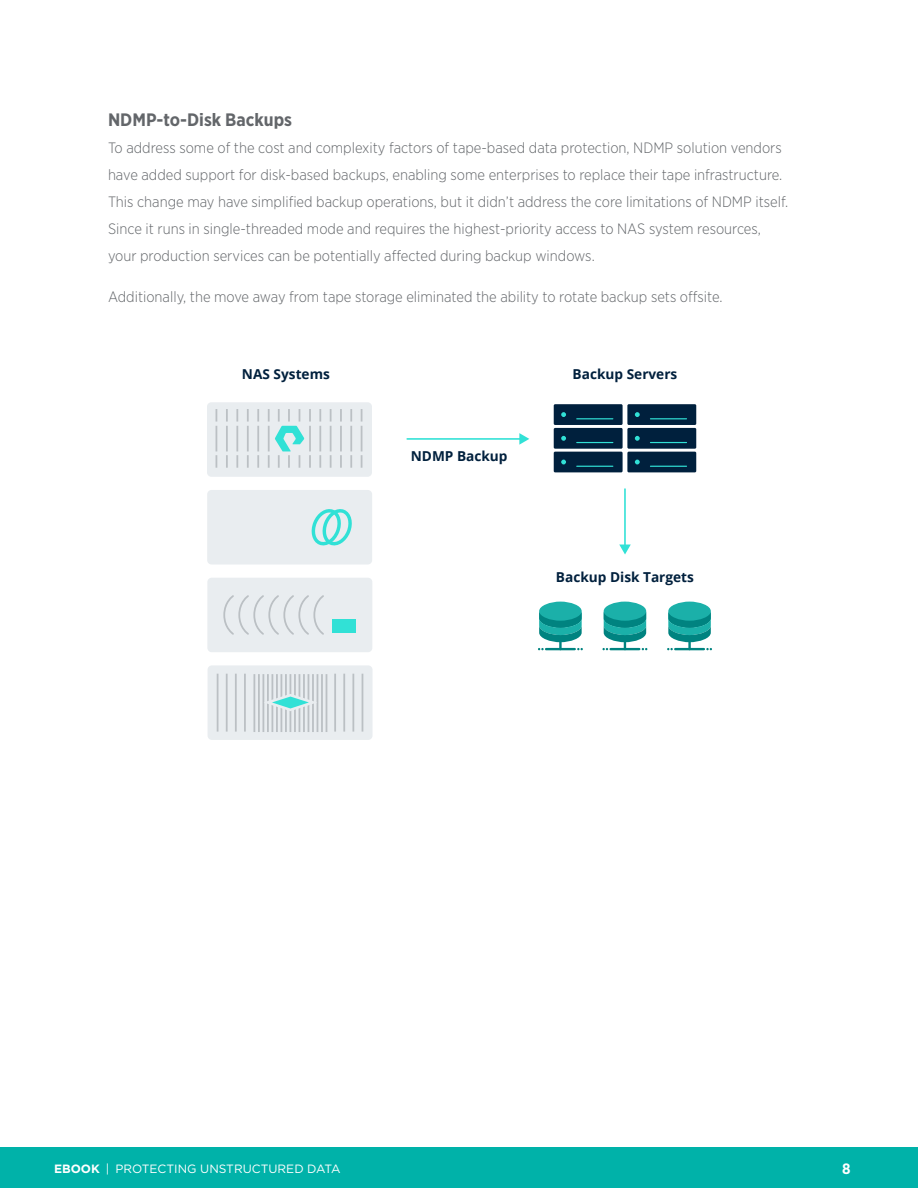
<style>
.page{position:relative;width:918px;height:1188px;background:#fff}
.page>*{position:absolute;margin:0;border:0;box-sizing:border-box;transform-origin:0 0}
.WTPR_h3{font:700 18px "Gotham Narrow";color:#63666a}
.WTPR_body_copy{font:300 15px/27px "Gotham Narrow";color:#63666a}
.t1{font:700 15px "Gotham Narrow";color:#fff}
.t2{font:700 13.65px "Open Sans";color:#00203d}
.t3{font:12px "Gotham";color:#fff}
.s1{font-weight:700}
</style>
<div class="page">
<div style="left:0;top:1148px;width:918px;height:40px;background:#00b2a9"></div>
<div style="left:207px;top:578px;width:165px;height:74px;background:#e9edf0;border-radius:4px"></div>
<svg style="left:223px;top:595px;width:101px;height:40px"></svg>
<div style="left:332px;top:620px;width:23px;height:13px;background:#31e1d6"></div>
<div style="left:207px;top:490px;width:165px;height:75px;background:#e9edf0;border-radius:4px"></div>
<svg style="left:311px;top:509px;width:41px;height:37px"></svg>
<div style="left:207px;top:402px;width:165px;height:75px;background:#e9edf0;border-radius:4px"></div>
<svg style="left:216px;top:409px;width:1px;height:59px"></svg>
<svg style="left:226px;top:409px;width:2px;height:13px"></svg>
<svg style="left:226px;top:455px;width:2px;height:13px"></svg>
<hr style="left:226px;top:426px;width:2px;height:25px;background:#bbc0c4">
<svg style="left:236px;top:409px;width:2px;height:13px"></svg>
<svg style="left:236px;top:455px;width:2px;height:13px"></svg>
<hr style="left:236px;top:426px;width:2px;height:25px;background:#bbc0c4">
<svg style="left:247px;top:409px;width:2px;height:13px"></svg>
<svg style="left:247px;top:455px;width:2px;height:13px"></svg>
<hr style="left:247px;top:426px;width:2px;height:25px;background:#bbc0c4">
<svg style="left:257px;top:409px;width:2px;height:13px"></svg>
<svg style="left:257px;top:455px;width:2px;height:13px"></svg>
<hr style="left:257px;top:426px;width:2px;height:25px;background:#bbc0c4">
<svg style="left:319px;top:409px;width:2px;height:13px"></svg>
<svg style="left:319px;top:455px;width:2px;height:13px"></svg>
<hr style="left:319px;top:426px;width:2px;height:25px;background:#bbc0c4">
<svg style="left:330px;top:409px;width:2px;height:13px"></svg>
<svg style="left:330px;top:455px;width:2px;height:13px"></svg>
<hr style="left:330px;top:426px;width:2px;height:25px;background:#bbc0c4">
<svg style="left:340px;top:409px;width:2px;height:13px"></svg>
<svg style="left:340px;top:455px;width:2px;height:13px"></svg>
<hr style="left:340px;top:426px;width:2px;height:25px;background:#bbc0c4">
<svg style="left:350px;top:409px;width:2px;height:13px"></svg>
<svg style="left:350px;top:455px;width:2px;height:13px"></svg>
<hr style="left:350px;top:426px;width:2px;height:25px;background:#bbc0c4">
<svg style="left:361px;top:409px;width:1px;height:59px"></svg>
<svg style="left:268px;top:409px;width:43px;height:59px"></svg>
<div style="left:208px;top:665px;width:165px;height:75px;background:#e9edf0;border-radius:4px"></div>
<hr style="left:217px;top:674px;width:1px;height:58px;background:#bbc0c4">
<hr style="left:226px;top:674px;width:2px;height:58px;background:#bbc0c4">
<hr style="left:235px;top:674px;width:2px;height:58px;background:#bbc0c4">
<hr style="left:244px;top:674px;width:2px;height:58px;background:#bbc0c4">
<hr style="left:334px;top:674px;width:2px;height:58px;background:#bbc0c4">
<hr style="left:343px;top:674px;width:2px;height:58px;background:#bbc0c4">
<hr style="left:352px;top:674px;width:2px;height:58px;background:#bbc0c4">
<hr style="left:362px;top:674px;width:1px;height:58px;background:#bbc0c4">
<hr style="left:253px;top:674px;width:2px;height:58px;background:#bbc0c4">
<hr style="left:258px;top:674px;width:2px;height:58px;background:#bbc0c4">
<hr style="left:263px;top:674px;width:1px;height:58px;background:#bbc0c4">
<hr style="left:267px;top:674px;width:2px;height:58px;background:#bbc0c4">
<hr style="left:272px;top:674px;width:1px;height:58px;background:#bbc0c4">
<hr style="left:276px;top:674px;width:2px;height:58px;background:#bbc0c4">
<hr style="left:281px;top:674px;width:1px;height:58px;background:#bbc0c4">
<hr style="left:285px;top:674px;width:2px;height:58px;background:#bbc0c4">
<hr style="left:290px;top:674px;width:1px;height:58px;background:#bbc0c4">
<hr style="left:294px;top:674px;width:2px;height:58px;background:#bbc0c4">
<hr style="left:299px;top:674px;width:1px;height:58px;background:#bbc0c4">
<hr style="left:303px;top:674px;width:2px;height:58px;background:#bbc0c4">
<hr style="left:308px;top:674px;width:1px;height:58px;background:#bbc0c4">
<hr style="left:312px;top:674px;width:2px;height:58px;background:#bbc0c4">
<hr style="left:317px;top:674px;width:1px;height:58px;background:#bbc0c4">
<hr style="left:321px;top:674px;width:2px;height:58px;background:#bbc0c4">
<hr style="left:326px;top:674px;width:1px;height:58px;background:#bbc0c4">
<svg style="left:264px;top:694px;width:53px;height:17px"></svg>
<svg style="left:519px;top:433px;width:10px;height:12px"></svg>
<hr style="left:407px;top:438px;width:114px;height:2px;background:#31e1d6">
<svg style="left:619px;top:545px;width:12px;height:10px"></svg>
<hr style="left:624px;top:489px;width:2px;height:57px;background:#31e1d6">
<div style="left:554px;top:452px;width:69px;height:20px;background:#00203d"></div>
<div style="left:554px;top:428px;width:69px;height:21px;background:#00203d"></div>
<svg style="left:561px;top:460px;width:5px;height:4px"></svg>
<svg style="left:561px;top:436px;width:5px;height:5px"></svg>
<div style="left:554px;top:404px;width:69px;height:21px;background:#00203d"></div>
<svg style="left:561px;top:412px;width:5px;height:5px"></svg>
<hr style="left:577px;top:418px;width:36px;height:1px;background:#31e1d6">
<hr style="left:577px;top:442px;width:36px;height:1px;background:#31e1d6">
<hr style="left:577px;top:466px;width:36px;height:1px;background:#31e1d6">
<div style="left:627px;top:452px;width:69px;height:20px;background:#00203d"></div>
<div style="left:627px;top:428px;width:69px;height:21px;background:#00203d"></div>
<svg style="left:635px;top:460px;width:5px;height:4px"></svg>
<svg style="left:635px;top:436px;width:5px;height:5px"></svg>
<div style="left:627px;top:404px;width:69px;height:21px;background:#00203d"></div>
<svg style="left:635px;top:412px;width:5px;height:5px"></svg>
<hr style="left:650px;top:418px;width:37px;height:1px;background:#31e1d6">
<hr style="left:650px;top:442px;width:37px;height:1px;background:#31e1d6">
<hr style="left:650px;top:466px;width:37px;height:1px;background:#31e1d6">
<svg style="left:538px;top:602px;width:45px;height:48px"></svg>
<svg style="left:602px;top:602px;width:45px;height:48px"></svg>
<svg style="left:667px;top:602px;width:45px;height:48px"></svg>
<p class="WTPR_h3" style="left:108px;top:108px;width:186px">NDMP-to-Disk Backups</p>
<p class="WTPR_body_copy" style="left:108px;top:134px;width:682px">To address some of the cost and complexity factors of tape-based data protection, NDMP solution vendors have added support for disk-based backups, enabling some enterprises to replace their tape infrastructure.<br>This change may have simplified backup operations, but it didn’t address the core limitations of NDMP itself.<br>Since it runs in single-threaded mode and requires the highest-priority access to NAS system resources, your production services can be potentially affected during backup windows.</p>
<p class="WTPR_body_copy" style="left:108px;top:282px;width:616px">Additionally, the move away from tape storage eliminated the ability to rotate backup sets offsite.</p>
<p class="t2" style="left:242px;top:364px;width:89px">NAS Systems</p>
<p class="t2" style="left:411px;top:447px;width:98px">NDMP Backup</p>
<p class="t2" style="left:573px;top:364px;width:106px">Backup Servers</p>
<p class="t2" style="left:556px;top:568px;width:140px">Backup Disk Targets</p>
<p class="t3" style="left:54px;top:1161px;width:288px"><span class="s1">EBOOK</span> | PROTECTING UNSTRUCTURED DATA</p>
<p class="t1" style="left:842px;top:1159px;width:10px">8</p>
</div>
